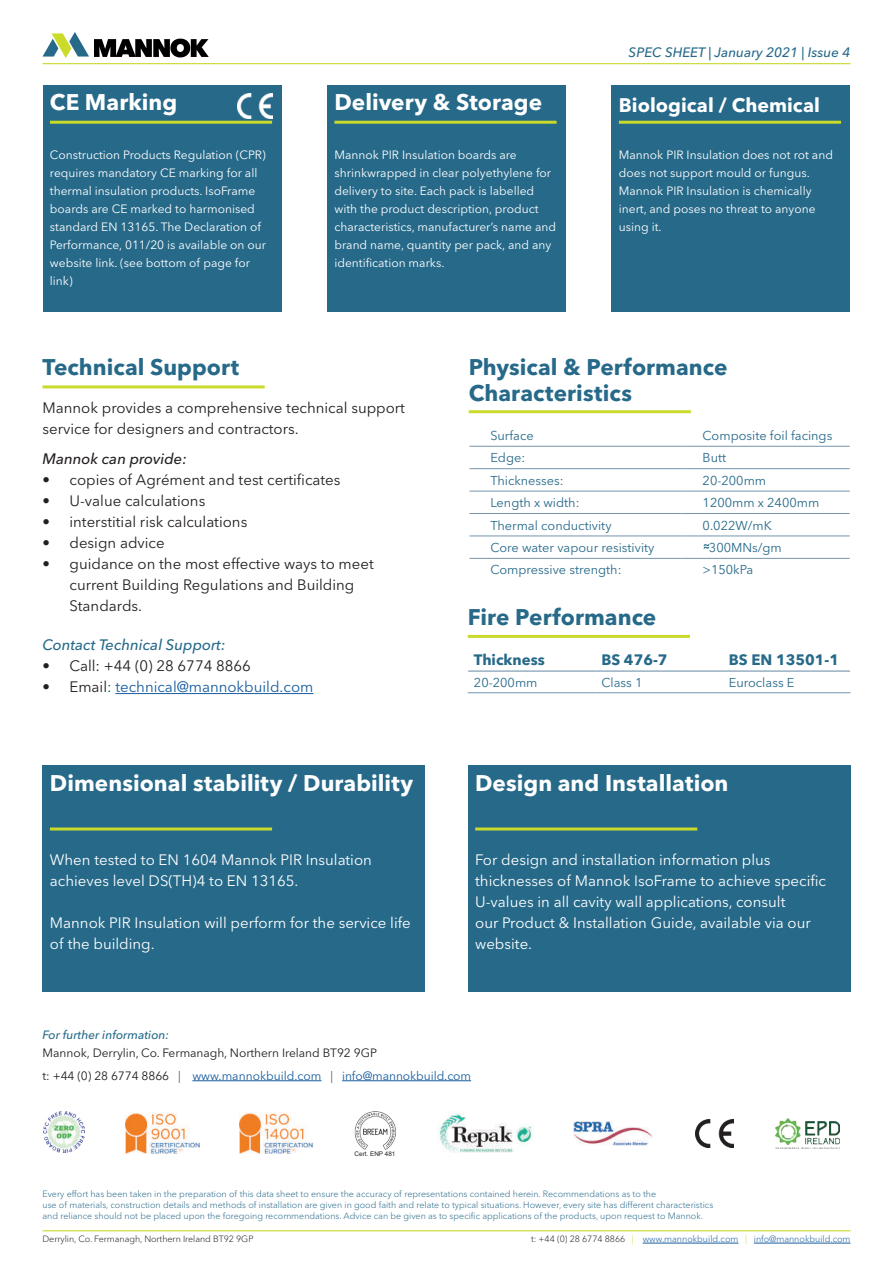
<style>
.page{position:relative;width:893px;height:1263px;background:#fff}
.page>*{position:absolute;margin:0;border:0;box-sizing:border-box;transform-origin:0 0}
.t1{font:700 22.5px "Avenir Next LT Pro";letter-spacing:.005em;color:#fff}
.t2{font:700 22.5px/25.5px "Avenir Next LT Pro";letter-spacing:.005em;color:#266989}
.t3{font:700 19.5px "Avenir Next LT Pro";letter-spacing:.005em;color:#fff}
.t4{font:15px/21px "Avenir Next LT Pro";color:#fff}
.t5{font:15px/21px "Avenir Next LT Pro";color:#231f20}
.t6{font:15px "Avenir Next LT Pro";color:#175d9e}
.t7{font:700 15px "Avenir Next LT Pro";color:#266989}
.t8{font:italic 500 15px "Avenir Next LT Pro";color:#266989}
.t9{font:italic 500 15px "Avenir Next LT Pro";color:#231f20}
.t10{font:italic 500 13.5px "Avenir Next LT Pro";color:#266989}
.t11{font:12.75px "Avenir Next LT Pro";color:#266989}
.t12{font:12px/18px "Avenir Next LT Pro";color:#fff}
.t13{font:12px/22.5px "Avenir Next LT Pro";letter-spacing:-.005em;color:#231f20}
.t14{font:italic 500 12px "Avenir Next LT Pro";color:#266989}
.t15{font:300 9px/10.8px "Avenir Next LT Pro";color:#266989}
.t16{font:300 9px "Avenir Next LT Pro";color:#175d9e}
.t17{font:300 9px "Avenir Next LT Pro";letter-spacing:-.005em;color:#231f20}
.t18{font:6.3px "Arial";color:#231f20}
.s1{color:#231f20}
.s2{color:#006c5c}
.s3{color:#57585a}
.s4{color:#175d9e}
.s5{color:#c9da2b}
</style>
<div class="page">
<hr style="left:43px;top:63px;width:807px;height:1px;background:#c9da2b">
<hr style="left:43px;top:1230px;width:807px;height:1px;background:#c9da2b">
<hr style="left:643px;top:1243px;width:95px;height:1px;background:#175d9e">
<hr style="left:754px;top:1243px;width:96px;height:1px;background:#175d9e">
<svg style="left:43px;top:32px;width:166px;height:26px"></svg>
<div style="left:43px;top:85px;width:238px;height:227px;background:#266989"></div>
<div style="left:43px;top:765px;width:382px;height:227px;background:#266989"></div>
<div style="left:468px;top:765px;width:382px;height:227px;background:#266989"></div>
<div style="left:327px;top:85px;width:239px;height:227px;background:#266989"></div>
<div style="left:611px;top:85px;width:239px;height:227px;background:#266989"></div>
<hr style="left:50px;top:121px;width:222px;height:3px;background:#c9da2b">
<hr style="left:50px;top:827px;width:222px;height:3px;background:#c9da2b">
<hr style="left:475px;top:827px;width:222px;height:3px;background:#c9da2b">
<hr style="left:469px;top:410px;width:222px;height:3px;background:#c9da2b">
<hr style="left:468px;top:635px;width:222px;height:3px;background:#c9da2b">
<hr style="left:43px;top:385px;width:222px;height:3px;background:#c9da2b">
<hr style="left:334px;top:121px;width:223px;height:3px;background:#c9da2b">
<hr style="left:619px;top:121px;width:222px;height:3px;background:#c9da2b">
<img style="left:238px;top:94px;width:34px;height:24px">
<hr style="left:469px;top:446px;width:212px;height:1px;background:#7595ae">
<hr style="left:681px;top:446px;width:169px;height:1px;background:#7595ae">
<hr style="left:469px;top:468px;width:212px;height:1px;background:#7595ae">
<hr style="left:681px;top:468px;width:169px;height:1px;background:#7595ae">
<hr style="left:469px;top:491px;width:212px;height:1px;background:#7595ae">
<hr style="left:681px;top:491px;width:169px;height:1px;background:#7595ae">
<hr style="left:469px;top:513px;width:212px;height:1px;background:#7595ae">
<hr style="left:681px;top:513px;width:169px;height:1px;background:#7595ae">
<hr style="left:469px;top:536px;width:212px;height:1px;background:#7595ae">
<hr style="left:681px;top:536px;width:169px;height:1px;background:#7595ae">
<hr style="left:469px;top:558px;width:212px;height:1px;background:#7595ae">
<hr style="left:681px;top:558px;width:169px;height:1px;background:#7595ae">
<hr style="left:468px;top:670px;width:127px;height:2px;background:#7595ae">
<hr style="left:595px;top:670px;width:128px;height:2px;background:#7595ae">
<hr style="left:723px;top:670px;width:127px;height:2px;background:#7595ae">
<hr style="left:468px;top:692px;width:127px;height:1px;background:#7595ae">
<hr style="left:595px;top:692px;width:128px;height:1px;background:#7595ae">
<hr style="left:723px;top:692px;width:127px;height:1px;background:#7595ae">
<hr style="left:115px;top:693px;width:198px;height:1px;background:#175d9e">
<hr style="left:192px;top:1080px;width:129px;height:1px;background:#175d9e">
<hr style="left:342px;top:1080px;width:129px;height:1px;background:#175d9e">
<svg style="left:703px;top:544px;width:6px;height:5px"></svg>
<img style="left:126px;top:1112px;width:73px;height:42px">
<img style="left:239px;top:1112px;width:74px;height:42px">
<img style="left:574px;top:1122px;width:79px;height:23px">
<img style="left:43px;top:1112px;width:41px;height:40px">
<img style="left:695px;top:1120px;width:38px;height:27px">
<img style="left:354px;top:1111px;width:42px;height:39px">
<img style="left:439px;top:1112px;width:94px;height:41px">
<img style="left:775px;top:1118px;width:64px;height:31px">
<h1 class="t1" style="left:50px;top:89px;width:129px">CE Marking</h1>
<p class="t12" style="left:50px;top:146px;width:218px">Construction Products Regulation (CPR) requires mandatory CE marking for all thermal insulation products. IsoFrame boards are CE marked to harmonised standard EN 13165. The Declaration of Performance, 011/20 is available on our website link. (see bottom of page for link)</p>
<p class="t10" style="left:629px;top:44px;width:223px">SPEC SHEET | January 2021 | Issue 4</p>
<h1 class="t1" style="left:334px;top:89px;width:209px">Delivery &amp; Storage</h1>
<h2 class="t3" style="left:619px;top:93px;width:203px">Biological / Chemical</h2>
<p class="t12" style="left:334px;top:146px;width:223px">Mannok PIR Insulation boards are shrinkwrapped in clear polyethylene for delivery to site. Each pack is labelled with the product description, product characteristics, manufacturer’s name and brand name, quantity per pack, and any identification marks.</p>
<p class="t12" style="left:619px;top:146px;width:216px">Mannok PIR Insulation does not rot and does not support mould or fungus.<br>Mannok PIR Insulation is chemically inert, and poses no threat to anyone using it.</p>
<h1 class="t2" style="left:43px;top:354px;width:198px">Technical Support</h1>
<p class="t5" style="left:43px;top:397px;width:364px">Mannok provides a comprehensive technical support service for designers and contractors.</p>
<p class="t9" style="left:43px;top:450px;width:146px">Mannok can provide:</p>
<p class="t5" style="left:43px;top:469px;width:299px">• copies of Agrément and test certificates</p>
<p class="t5" style="left:43px;top:490px;width:164px">• U-value calculations</p>
<p class="t5" style="left:43px;top:511px;width:206px">• interstitial risk calculations</p>
<p class="t5" style="left:43px;top:532px;width:124px">• design advice</p>
<p class="t5" style="left:70px;top:553px;width:306px;text-indent:-27px">• guidance on the most effective ways to meet current Building Regulations and Building<br>Standards.</p>
<p class="t8" style="left:43px;top:636px;width:184px">Contact Technical Support:</p>
<p class="t5" style="left:43px;top:655px;width:210px">• Call: +44 (0) 28 6774 8866</p>
<p class="t6" style="left:43px;top:678px;width:272px"><span class="s1">• Email</span><span class="s2">:</span> technical@mannokbuild.com</p>
<h1 class="t2" style="left:469px;top:354px;width:260px">Physical &amp; Performance<br>Characteristics</h1>
<p class="t11" style="left:490px;top:428px;width:45px">Surface</p>
<p class="t11" style="left:703px;top:428px;width:131px">Composite foil facings</p>
<p class="t11" style="left:490px;top:450px;width:36px">Edge:</p>
<p class="t11" style="left:703px;top:450px;width:25px">Butt</p>
<p class="t11" style="left:490px;top:473px;width:75px">Thicknesses:</p>
<p class="t11" style="left:703px;top:473px;width:65px">20-200mm</p>
<p class="t11" style="left:490px;top:495px;width:91px">Length x width:</p>
<p class="t11" style="left:703px;top:495px;width:118px">1200mm x 2400mm</p>
<p class="t11" style="left:490px;top:517px;width:123px">Thermal conductivity</p>
<p class="t11" style="left:703px;top:517px;width:71px">0.022W/mK</p>
<p class="t11" style="left:490px;top:540px;width:166px">Core water vapour resistivity</p>
<p class="t11" style="left:709px;top:540px;width:74px">300MNs/gm</p>
<p class="t11" style="left:490px;top:562px;width:133px">Compressive strength:</p>
<p class="t11" style="left:703px;top:562px;width:52px">&gt;150kPa</p>
<h1 class="t2" style="left:468px;top:604px;width:190px">Fire Performance</h1>
<p class="t7" style="left:474px;top:651px;width:72px">Thickness</p>
<p class="t7" style="left:601px;top:651px;width:68px">BS 476-7</p>
<p class="t7" style="left:729px;top:651px;width:112px">BS EN 13501-1</p>
<p class="t11" style="left:474px;top:675px;width:65px">20-200mm</p>
<p class="t11" style="left:601px;top:675px;width:43px">Class 1</p>
<p class="t11" style="left:729px;top:675px;width:67px">Euroclass E</p>
<h1 class="t1" style="left:50px;top:769px;width:365px">Dimensional stability / Durability</h1>
<h1 class="t1" style="left:475px;top:769px;width:255px">Design and Installation</h1>
<p class="t4" style="left:50px;top:849px;width:323px">When tested to EN 1604 Mannok PIR Insulation achieves level DS(TH)4 to EN 13165.</p>
<p class="t4" style="left:50px;top:912px;width:362px">Mannok PIR Insulation will perform for the service life of the building.</p>
<p class="t4" style="left:475px;top:849px;width:352px">For design and installation information plus thicknesses of Mannok IsoFrame to achieve specific U-values in all cavity wall applications, consult<br>our Product &amp; Installation Guide, available via our website.</p>
<p class="t14" style="left:43px;top:1028px;width:128px">For further information:</p>
<p class="t13" style="left:43px;top:1042px;width:430px">Mannok, Derrylin, Co. Fermanagh, Northern Ireland BT92 9GP<br>t: +44 (0) 28 6774 8866 <span class="s3">|</span> <span class="s4">www.mannokbuild.com</span> <span class="s3">|</span> <span class="s4">info@mannokbuild.com</span></p>
<p class="t18" style="left:355px;top:1150px;width:42px">Cert. ENP 481</p>
<p class="t15" style="left:43px;top:1188px;width:672px">Every effort has been taken in the preparation of this data sheet to ensure the accuracy of representations contained herein. Recommendations as to the<br>use of materials, construction details and methods of installation are given in good faith and relate to typical situations. However, every site has different characteristics and reliance should not be placed upon the foregoing recommendations. Advice can be given as to specific applications of the products, upon request to Mannok.</p>
<p class="t17" style="left:43px;top:1234px;width:212px">Derrylin, Co. Fermanagh, Northern Ireland BT92 9GP</p>
<p class="t16" style="left:531px;top:1234px;width:321px"><span class="s1">t: +44 (0) 28 6774 8866</span> <span class="s5">|</span> www.mannokbuild.com <span class="s5">|</span> info@mannokbuild.com</p>
</div>
